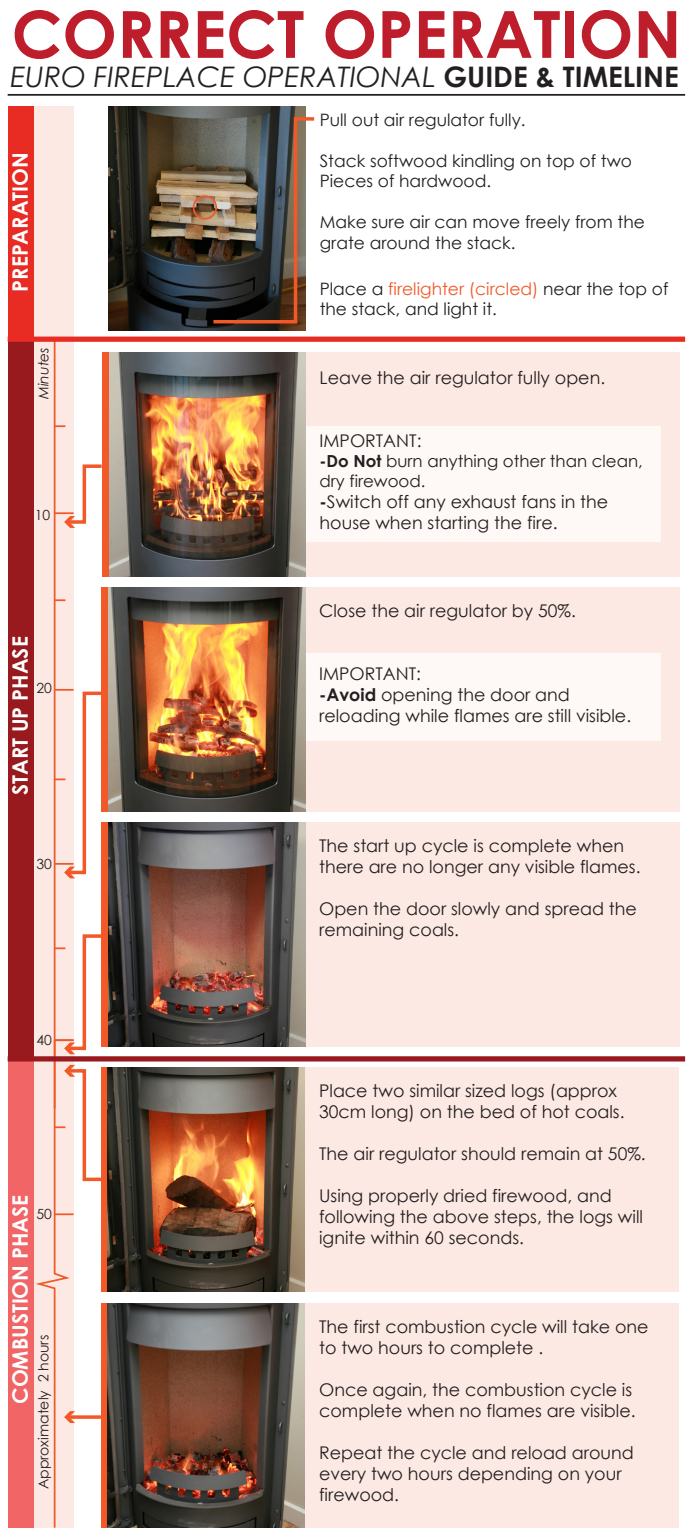
<style>
.page{position:relative;width:695px;height:1538px;background:#fff}
.page>*{position:absolute;margin:0;border:0;box-sizing:border-box;transform-origin:0 0}
.t1{font:700 64.92px "Century Gothic";color:#be1d2c}
.t2{font:italic 28.35px "Century Gothic";color:#231f20}
.t3{font:700 21.35px "Century Gothic";color:#fff}
.t4{font:17.5px/21px "Century Gothic";color:#231f20}
.t5{font:17.15px/20.5px "Century Gothic";color:#231f20}
.t6{font:16.62px/19.9px "Century Gothic";color:#231f20}
.t7{font:14px "Century Gothic";color:#231f20}
.t8{font:italic 14px "Century Gothic";color:#231f20}
.s1{font-weight:700;font-style:normal}
.s2{color:#f15929}
.s3{font-weight:700}
</style>
<div class="page">
<div style="left:305px;top:587px;width:374px;height:225px;background:#fde9e3"></div>
<div style="left:306px;top:352px;width:374px;height:225px;background:#fde9e3"></div>
<div style="left:306px;top:426px;width:354px;height:116px;background:#fef8f6"></div>
<div style="left:306px;top:653px;width:354px;height:88px;background:#fef8f6"></div>
<div style="left:305px;top:822px;width:374px;height:225px;background:#fde9e3"></div>
<div style="left:304px;top:1067px;width:374px;height:224px;background:#fde9e3"></div>
<div style="left:304px;top:1303px;width:374px;height:224px;background:#fde9e3"></div>
<div style="left:34px;top:106px;width:40px;height:233px;background:#fde9e3"></div>
<img style="left:108px;top:106px;width:197px;height:225px">
<svg style="left:34px;top:342px;width:40px;height:590px;fill:#fde9e3"></svg>
<img style="left:109px;top:352px;width:197px;height:225px">
<hr style="left:8px;top:94px;width:677px;height:2px;background:#231f20">
<img style="left:108px;top:822px;width:197px;height:225px">
<img style="left:107px;top:1067px;width:197px;height:224px">
<img style="left:107px;top:1303px;width:197px;height:224px">
<img style="left:108px;top:587px;width:197px;height:225px">
<div style="left:8px;top:106px;width:26px;height:234px;background:#e82c24"></div>
<div style="left:8px;top:339px;width:26px;height:819px;background:#991a1e"></div>
<div style="left:102px;top:352px;width:7px;height:225px;background:#f15929"></div>
<div style="left:102px;top:587px;width:6px;height:225px;background:#f15929"></div>
<div style="left:102px;top:822px;width:6px;height:225px;background:#f15929"></div>
<div style="left:101px;top:1067px;width:6px;height:224px;background:#f15929"></div>
<div style="left:101px;top:1303px;width:6px;height:224px;background:#f15929"></div>
<div style="left:8px;top:1059px;width:26px;height:468px;background:#f16567"></div>
<div style="left:8px;top:1056px;width:677px;height:5px;background:#991a1e"></div>
<div style="left:8px;top:337px;width:677px;height:5px;background:#e82c24"></div>
<img style="left:210px;top:115px;width:105px;height:210px">
<svg style="left:55px;top:463px;width:47px;height:65px"></svg>
<svg style="left:32px;top:932px;width:73px;height:596px"></svg>
<svg style="left:55px;top:689px;width:47px;height:189px"></svg>
<svg style="left:199px;top:203px;width:12px;height:3px"></svg>
<div style="left:199px;top:206px;width:12px;height:6px;background:#6a4a2b"></div>
<div style="left:193px;top:195px;width:24px;height:25px;border:2px solid #f15929;border-radius:50%"></div>
<h1 class="t1" style="left:12px;top:-15px;width:671px">CORRECT OPERATION</h1>
<h2 class="t2" style="left:10px;top:57px;width:669px">EURO FIREPLACE OPERATIONAL <span class="s1">GUIDE &amp; TIMELINE</span></h2>
<p class="t3" style="left:4px;top:292px;width:141px;rotate:-90deg">PREPARATION</p>
<p class="t8" style="left:34px;top:399px;width:54px;rotate:-90deg">Minutes</p>
<p class="t7" style="left:35px;top:505px;width:17px">10</p>
<p class="t3" style="left:4px;top:795px;width:160px;rotate:-90deg">START UP PHASE</p>
<p class="t7" style="left:36px;top:678px;width:17px">20</p>
<p class="t7" style="left:36px;top:854px;width:17px">30</p>
<p class="t7" style="left:36px;top:1030px;width:17px">40</p>
<p class="t3" style="left:4px;top:1404px;width:211px;rotate:-90deg">COMBUSTION PHASE</p>
<p class="t7" style="left:36px;top:1204px;width:17px">50</p>
<p class="t7" style="left:34px;top:1489px;width:156px;rotate:-90deg">Approximately 2 hours</p>
<p class="t5" style="left:319px;top:109px;width:207px">Pull out air regulator fully.</p>
<p class="t5" style="left:319px;top:150px;width:314px">Stack softwood kindling on top of two<br>Pieces of hardwood.</p>
<p class="t5" style="left:319px;top:212px;width:327px">Make sure air can move freely from the grate around the stack.</p>
<p class="t5" style="left:319px;top:278px;width:350px">Place a <span class="s2">firelighter (circled)</span> near the top of the stack, and light it.</p>
<p class="t4" style="left:319px;top:367px;width:287px">Leave the air regulator fully open.</p>
<p class="t4" style="left:319px;top:430px;width:103px">IMPORTANT:</p>
<p class="t6" style="left:319px;top:451px;width:325px"><span class="s3">-Do Not</span> burn anything other than clean, dry firewood.</p>
<p class="t4" style="left:319px;top:491px;width:290px"><span class="s3">-</span>Switch off any exhaust fans in the house when starting the fire.</p>
<p class="t4" style="left:319px;top:600px;width:258px">Close the air regulator by 50%.</p>
<p class="t4" style="left:319px;top:663px;width:313px">IMPORTANT:<br><span class="s3">-Avoid</span> opening the door and reloading while flames are still visible.</p>
<p class="t4" style="left:319px;top:835px;width:323px">The start up cycle is complete when there are no longer any visible flames.</p>
<p class="t4" style="left:319px;top:898px;width:319px">Open the door slowly and spread the remaining coals.</p>
<p class="t4" style="left:319px;top:1080px;width:307px">Place two similar sized logs (approx<br>30cm long) on the bed of hot coals.</p>
<p class="t4" style="left:319px;top:1143px;width:328px">The air regulator should remain at 50%.</p>
<p class="t4" style="left:319px;top:1185px;width:325px">Using properly dried firewood, and following the above steps, the logs will ignite within 60 seconds.</p>
<p class="t4" style="left:319px;top:1316px;width:331px">The first combustion cycle will take one to two hours to complete .</p>
<p class="t4" style="left:319px;top:1379px;width:318px">Once again, the combustion cycle is complete when no flames are visible.</p>
<p class="t4" style="left:319px;top:1442px;width:316px">Repeat the cycle and reload around every two hours depending on your firewood.</p>
</div>
